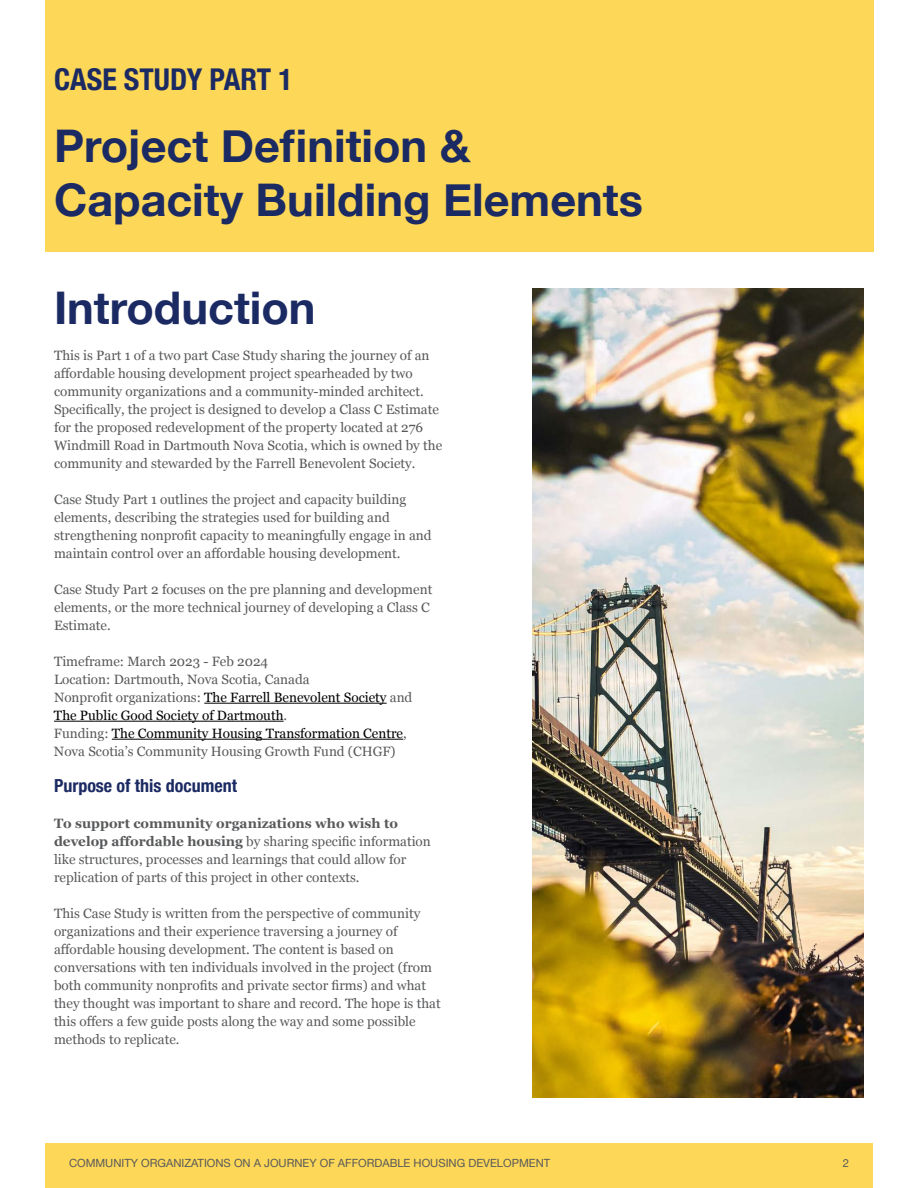
<style>
.page{position:relative;width:918px;height:1188px;background:#fff}
.page>*{position:absolute;margin:0;border:0;box-sizing:border-box;transform-origin:0 0}
.t1{font:700 45px/54px "Helvetica Neue";color:#1b2a62}
.t2{font:700 condensed 30px "Helvetica Neue";color:#1b2a62}
.t3{font:700 condensed 18px "Helvetica Neue";color:#1b2a62}
.t4{font:13.5px/18px "Georgia";color:#58595b}
.t5{font:11.25px "Helvetica Neue";color:#58595b}
.s1{color:#000}
.s2{font-weight:700}
</style>
<div class="page">
<div style="left:45px;top:1143px;width:828px;height:45px;background:#fdd757"></div>
<div style="left:45px;top:0;width:828px;height:252px;background:#fdd757"></div>
<img style="left:533px;top:288px;width:331px;height:810px">
<hr style="left:204px;top:703px;width:183px;height:1px;background:#000">
<hr style="left:54px;top:721px;width:230px;height:1px;background:#000">
<hr style="left:112px;top:739px;width:291px;height:1px;background:#000">
<h2 class="t2" style="left:54px;top:54px;width:240px">CASE STUDY PART 1</h2>
<h1 class="t1" style="left:54px;top:120px;width:590px">Project Definition &amp;<br>Capacity Building Elements</h1>
<h1 class="t1" style="left:54px;top:282px;width:263px">Introduction</h1>
<p class="t4" style="left:54px;top:346px;width:390px">This is Part 1 of a two part Case Study sharing the journey of an affordable housing development project spearheaded by two community organizations and a community-minded architect.<br>Specifically, the project is designed to develop a Class C Estimate for the proposed redevelopment of the property located at 276<br>Windmill Road in Dartmouth Nova Scotia, which is owned by the community and stewarded by the Farrell Benevolent Society.</p>
<p class="t4" style="left:54px;top:490px;width:379px">Case Study Part 1 outlines the project and capacity building elements, describing the strategies used for building and strengthening nonprofit capacity to meaningfully engage in and maintain control over an affordable housing development.</p>
<p class="t4" style="left:54px;top:580px;width:380px">Case Study Part 2 focuses on the pre planning and development elements, or the more technical journey of developing a Class C<br>Estimate.</p>
<p class="t4" style="left:54px;top:652px;width:360px">Timeframe: March 2023 - Feb 2024<br>Location: Dartmouth, Nova Scotia, Canada<br>Nonprofit organizations: <span class="s1">The Farrell Benevolent Society</span> and <span class="s1">The Public Good Society of Dartmouth</span>.<br>Funding: <span class="s1">The Community Housing Transformation Centre</span>, Nova Scotia’s Community Housing Growth Fund (CHGF)</p>
<h3 class="t3" style="left:54px;top:771px;width:185px">Purpose of this document</h3>
<p class="t4" style="left:54px;top:814px;width:378px"><span class="s2">To support community organizations who wish to develop affordable housing</span> by sharing specific information like structures, processes and learnings that could allow for replication of parts of this project in other contexts.</p>
<p class="t4" style="left:54px;top:904px;width:388px">This Case Study is written from the perspective of community organizations and their experience traversing a journey of affordable housing development. The content is based on conversations with ten individuals involved in the project (from both community nonprofits and private sector firms) and what they thought was important to share and record. The hope is that this offers a few guide posts along the way and some possible methods to replicate.</p>
<p class="t5" style="left:69px;top:1155px;width:483px">COMMUNITY ORGANIZATIONS ON A JOURNEY OF AFFORDABLE HOUSING DEVELOPMENT</p>
<p class="t5" style="left:843px;top:1155px;width:8px">2</p>
</div>
